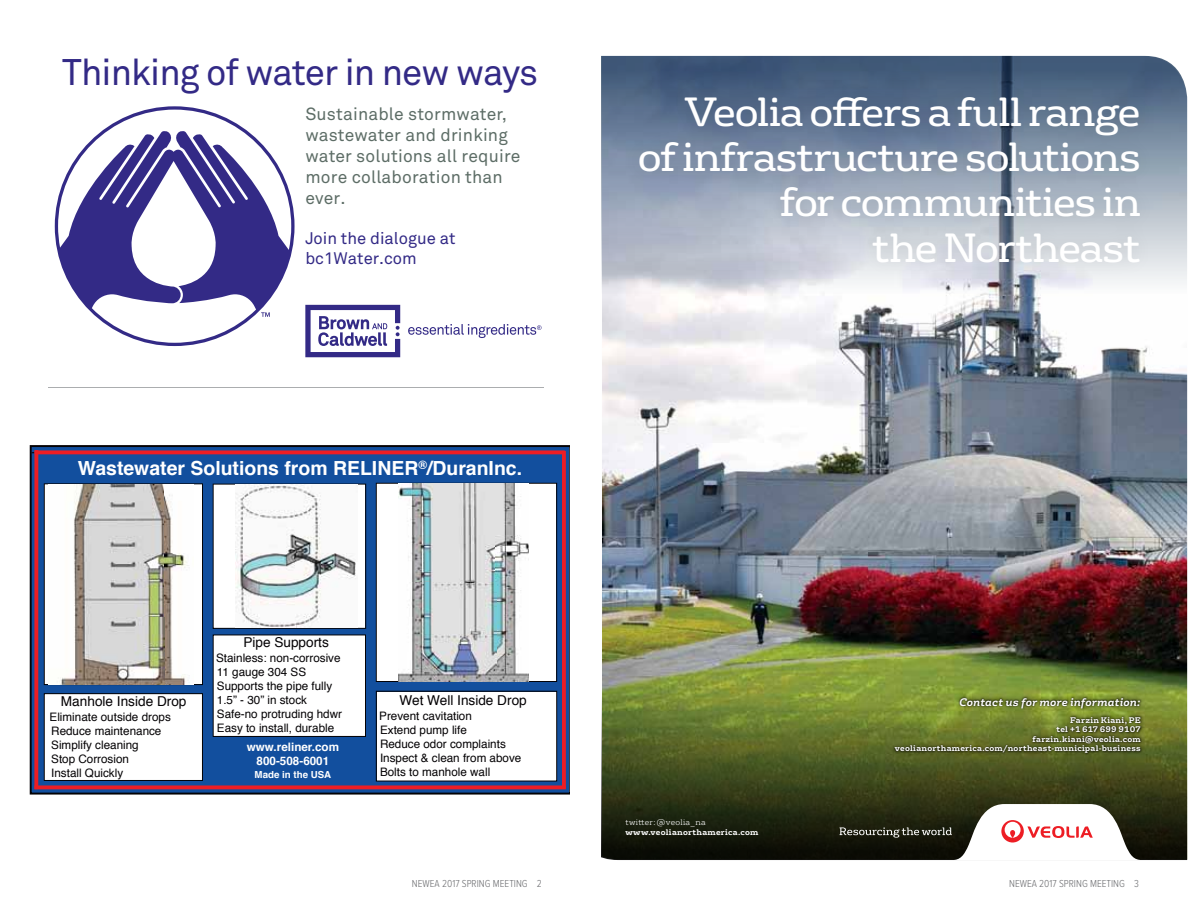
<style>
.page{position:relative;width:1188px;height:918px;background:#fff}
.page>*{position:absolute;margin:0;border:0;box-sizing:border-box;transform-origin:0 0}
.t1{font:39.6px/45.3px "FS Rufus";letter-spacing:-.025em;color:#fff;text-align:right}
.t2{font:36.6px "Akkurat Std";letter-spacing:-.025em;color:#332a86}
.t3{font:700 19.5px "Helvetica";color:#fff}
.t4{font:17.55px/21px "Akkurat Std";letter-spacing:.01em;color:#5d6d66}
.t5{font:16.65px/20px "Akkurat Std";color:#332a86}
.t6{font:13.65px "Helvetica";color:#040204}
.t7{font:11.7px/14px "Helvetica";color:#040204}
.t8{font:700 11.7px/14px "Helvetica";color:#fff;text-align:center}
.t9{font:italic 700 10.65px "FS Rufus";letter-spacing:.005em;color:#fff}
.t10{font:300 10.5px "Proxima Nova Cond";color:#6d6e71}
.t11{font:700 9.75px "Helvetica";color:#fff}
.t12{font:700 7.95px/9.4px "FS Rufus";letter-spacing:.03em;color:#fff;text-align:right}
.t13{font:300 7.95px "FS Rufus";letter-spacing:.035em;color:#fff}
</style>
<div class="page">
<img style="left:602px;top:465px;width:585px;height:111px">
<img style="left:602px;top:576px;width:585px;height:284px">
<svg style="left:602px;top:56px;width:585px;height:409px"></svg>
<svg style="left:840px;top:804px;width:302px;height:56px"></svg>
<div style="left:622px;top:79px;width:535px;height:202px;background:#000;opacity:.1"></div>
<div style="left:890px;top:693px;width:256px;height:66px;background:#000;opacity:.75"></div>
<svg style="left:893px;top:696px;width:250px;height:59px;background:#616f27"></svg>
<svg style="left:305px;top:305px;width:237px;height:52px"></svg>
<svg style="left:55px;top:106px;width:240px;height:240px"></svg>
<svg style="left:261px;top:312px;width:9px;height:5px"></svg>
<svg style="left:30px;top:445px;width:540px;height:350px;background:#154a91"></svg>
<svg style="left:44px;top:483px;width:159px;height:202px"></svg>
<img style="left:49px;top:484px;width:145px;height:200px">
<img style="left:49px;top:684px;width:145px;height:1px">
<svg style="left:213px;top:484px;width:153px;height:145px"></svg>
<img style="left:235px;top:485px;width:123px;height:143px">
<img style="left:235px;top:628px;width:123px;height:1px">
<svg style="left:376px;top:483px;width:181px;height:199px"></svg>
<img style="left:398px;top:483px;width:131px;height:198px">
<img style="left:399px;top:681px;width:129px;height:1px">
<div style="left:45px;top:694px;width:157px;height:86px;background:#fff"></div>
<div style="left:44px;top:693px;width:159px;height:88px;border:1px solid #040204"></div>
<div style="left:214px;top:635px;width:151px;height:101px;background:#fff"></div>
<div style="left:213px;top:634px;width:153px;height:103px;border:1px solid #040204"></div>
<svg style="left:38px;top:450px;width:527px;height:4px;background:#d32232"></svg>
<svg style="left:34px;top:450px;width:4px;height:335px"></svg>
<svg style="left:34px;top:785px;width:532px;height:4px;background:#d32231"></svg>
<svg style="left:562px;top:451px;width:4px;height:337px"></svg>
<div style="left:377px;top:692px;width:179px;height:89px;background:#fff"></div>
<div style="left:376px;top:691px;width:181px;height:91px;border:1px solid #040204"></div>
<h2 class="t2" style="left:62px;top:51px;width:478px">Thinking of water in new ways</h2>
<h3 class="t4" style="left:305px;top:103px;width:217px">Sustainable stormwater, wastewater and drinking water solutions all require more collaboration than ever.</h3>
<h3 class="t5" style="left:305px;top:228px;width:152px">Join the dialogue at bc1Water.com</h3>
<h3 class="t3" style="left:78px;top:452px;width:446px">Wastewater Solutions from RELINER<sup>®</sup>/DuranInc.</h3>
<p class="t6" style="left:61px;top:690px;width:127px">Manhole Inside Drop</p>
<p class="t7" style="left:50px;top:710px;width:123px">Eliminate outside drops<br>Reduce maintenance<br>Simplify cleaning<br>Stop Corrosion<br>Install Quickly</p>
<p class="t6" style="left:243px;top:632px;width:87px">Pipe Supports</p>
<p class="t7" style="left:216px;top:652px;width:127px">Stainless: non-corrosive<br>11 gauge 304 SS<br>Supports the pipe fully<br>1.5” - 30” in stock<br>Safe-no protruding hdwr<br>Easy to install, durable</p>
<p class="t8" style="left:247px;top:740px;width:94px">www.reliner.com<br>800-508-6001</p>
<p class="t11" style="left:255px;top:766px;width:78px">Made in the USA</p>
<p class="t6" style="left:400px;top:690px;width:129px">Wet Well Inside Drop</p>
<p class="t7" style="left:379px;top:709px;width:144px">Prevent cavitation<br>Extend pump life<br>Reduce odor complaints<br>Inspect &amp; clean from above<br>Bolts to manhole wall</p>
<h1 class="t1" style="left:638px;top:87px;width:504px">Veolia offers a full range of infrastructure solutions for communities in<br>the Northeast</h1>
<p class="t13" style="left:625px;top:816px;width:82px">twitter: @veolia_na</p>
<p class="t12" style="left:625px;top:827px;width:135px">www.veolianorthamerica.com</p>
<p class="t9" style="left:959px;top:693px;width:183px">Contact us for more information:</p>
<p class="t12" style="left:895px;top:715px;width:247px">Farzin Kiani, PE<br>tel +1 617 699 9107<br>farzin.kiani@veolia.com veolianorthamerica.com/northeast-municipal-business</p>
<p class="t10" style="left:412px;top:879px;width:131px">NEWEA 2017 SPRING MEETING 2</p>
<p class="t10" style="left:1009px;top:879px;width:131px">NEWEA 2017 SPRING MEETING 3</p>
</div>
